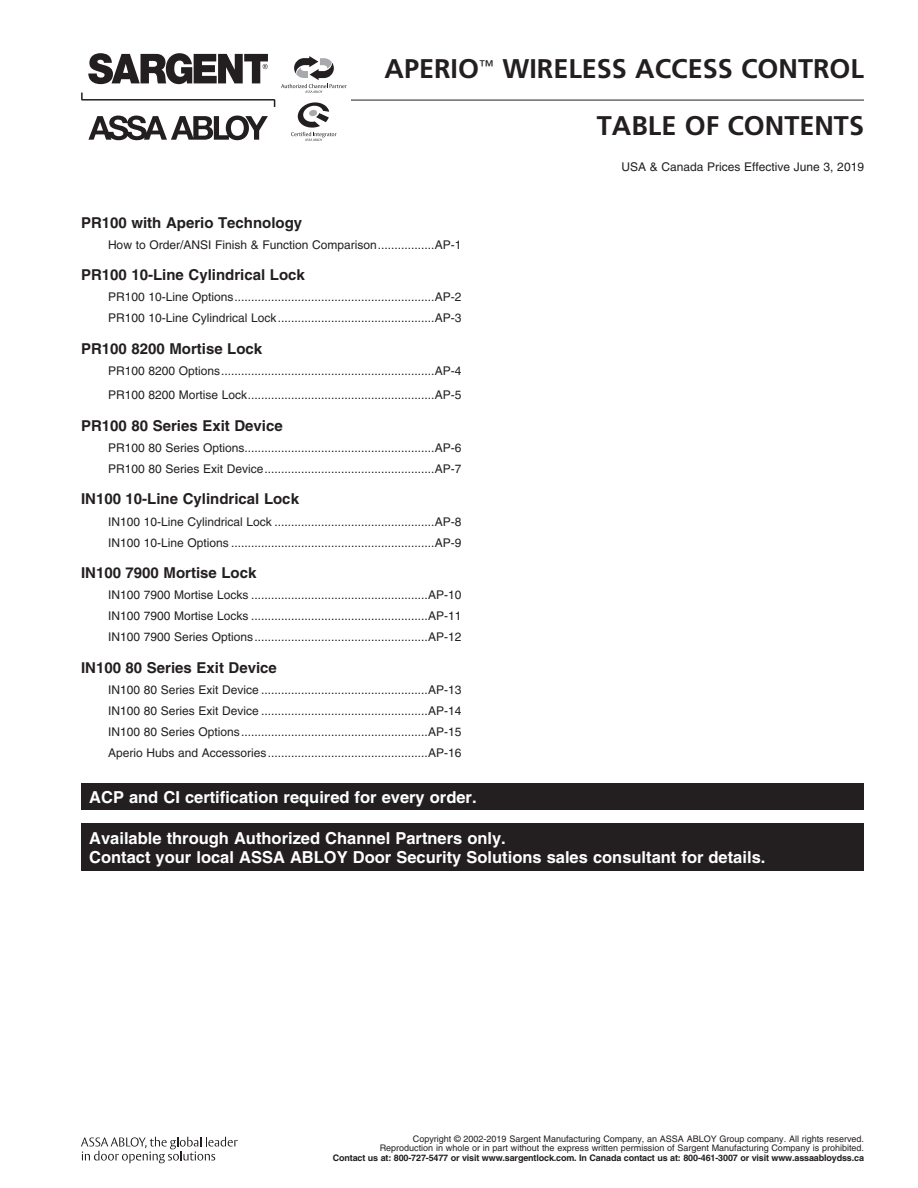
<style>
.page{position:relative;width:918px;height:1188px;background:#fff}
.page>*{position:absolute;margin:0;border:0;box-sizing:border-box;transform-origin:0 0}
.t1{font:700 27px/57px "Frutiger";color:#231f20;text-align:right}
.t2{font:700 16.5px/19.8px "Helvetica";color:#fff}
.t3{font:700 15px "Helvetica";color:#231f20}
.t4{font:12px/21.1px "Helvetica";color:#231f20}
.t5{font:9px/9.8px "Helvetica";color:#231f20;text-align:right}
.t6{font:700 9px "Helvetica";letter-spacing:-.015em;color:#231f20}
</style>
<div class="page">
<svg style="left:81px;top:1137px;width:157px;height:26px"></svg>
<hr style="left:351px;top:100px;width:513px;height:1px;background:#231f20">
<svg style="left:81px;top:93px;width:194px;height:14px"></svg>
<svg style="left:88px;top:116px;width:180px;height:24px"></svg>
<svg style="left:88px;top:53px;width:180px;height:31px"></svg>
<svg style="left:281px;top:56px;width:66px;height:37px"></svg>
<svg style="left:291px;top:102px;width:46px;height:39px"></svg>
<div style="left:81px;top:824px;width:783px;height:47px;background:#231f20"></div>
<div style="left:81px;top:783px;width:783px;height:26px;background:#231f20"></div>
<h1 class="t1" style="left:385px;top:40px;width:481px">APERIO<sup>™</sup> WIRELESS ACCESS CONTROL<br>TABLE OF CONTENTS</h1>
<p class="t4" style="left:622px;top:156px;width:244px">USA &amp; Canada Prices Effective June 3, 2019</p>
<p class="t3" style="left:81px;top:213px;width:223px">PR100 with Aperio Technology</p>
<p class="t4" style="left:108px;top:234px;width:355px">How to Order/ANSI Finish &amp; Function Comparison.................AP-1</p>
<p class="t3" style="left:81px;top:266px;width:225px">PR100 10-Line Cylindrical Lock</p>
<p class="t4" style="left:108px;top:286px;width:355px">PR100 10-Line Options............................................................AP-2<br>PR100 10-Line Cylindrical Lock...............................................AP-3</p>
<p class="t3" style="left:81px;top:339px;width:183px">PR100 8200 Mortise Lock</p>
<p class="t4" style="left:108px;top:358px;width:355px;line-height:24.8px">PR100 8200 Options................................................................AP-4<br>PR100 8200 Mortise Lock........................................................AP-5</p>
<p class="t3" style="left:81px;top:416px;width:203px">PR100 80 Series Exit Device</p>
<p class="t4" style="left:108px;top:437px;width:355px">PR100 80 Series Options.........................................................AP-6<br>PR100 80 Series Exit Device...................................................AP-7</p>
<p class="t3" style="left:81px;top:490px;width:220px">IN100 10-Line Cylindrical Lock</p>
<p class="t4" style="left:108px;top:511px;width:355px">IN100 10-Line Cylindrical Lock ................................................AP-8<br>IN100 10-Line Options .............................................................AP-9</p>
<p class="t3" style="left:81px;top:564px;width:177px">IN100 7900 Mortise Lock</p>
<p class="t4" style="left:108px;top:584px;width:355px;text-align:justify">IN100 7900 Mortise Locks .....................................................AP-10<br>IN100 7900 Mortise Locks .....................................................AP-11<br>IN100 7900 Series Options....................................................AP-12</p>
<p class="t3" style="left:81px;top:658px;width:197px">IN100 80 Series Exit Device</p>
<p class="t4" style="left:108px;top:679px;width:355px;text-align:justify">IN100 80 Series Exit Device ..................................................AP-13<br>IN100 80 Series Exit Device ..................................................AP-14<br>IN100 80 Series Options........................................................AP-15<br>Aperio Hubs and Accessories................................................AP-16</p>
<h2 class="t2" style="left:89px;top:787px;width:389px">ACP and CI certification required for every order.</h2>
<h2 class="t2" style="left:89px;top:828px;width:678px">Available through Authorized Channel Partners only.<br>Contact your local ASSA ABLOY Door Security Solutions sales consultant for details.</h2>
<p class="t5" style="left:380px;top:1134px;width:486px">Copyright © 2002-2019 Sargent Manufacturing Company, an ASSA ABLOY Group company. All rights reserved.<br>Reproduction in whole or in part without the express written permission of Sargent Manufacturing Company is prohibited.</p>
<p class="t6" style="left:333px;top:1152px;width:533px">Contact us at: 800-727-5477 or visit www.sargentlock.com. In Canada contact us at: 800-461-3007 or visit www.assaabloydss.ca</p>
</div>
